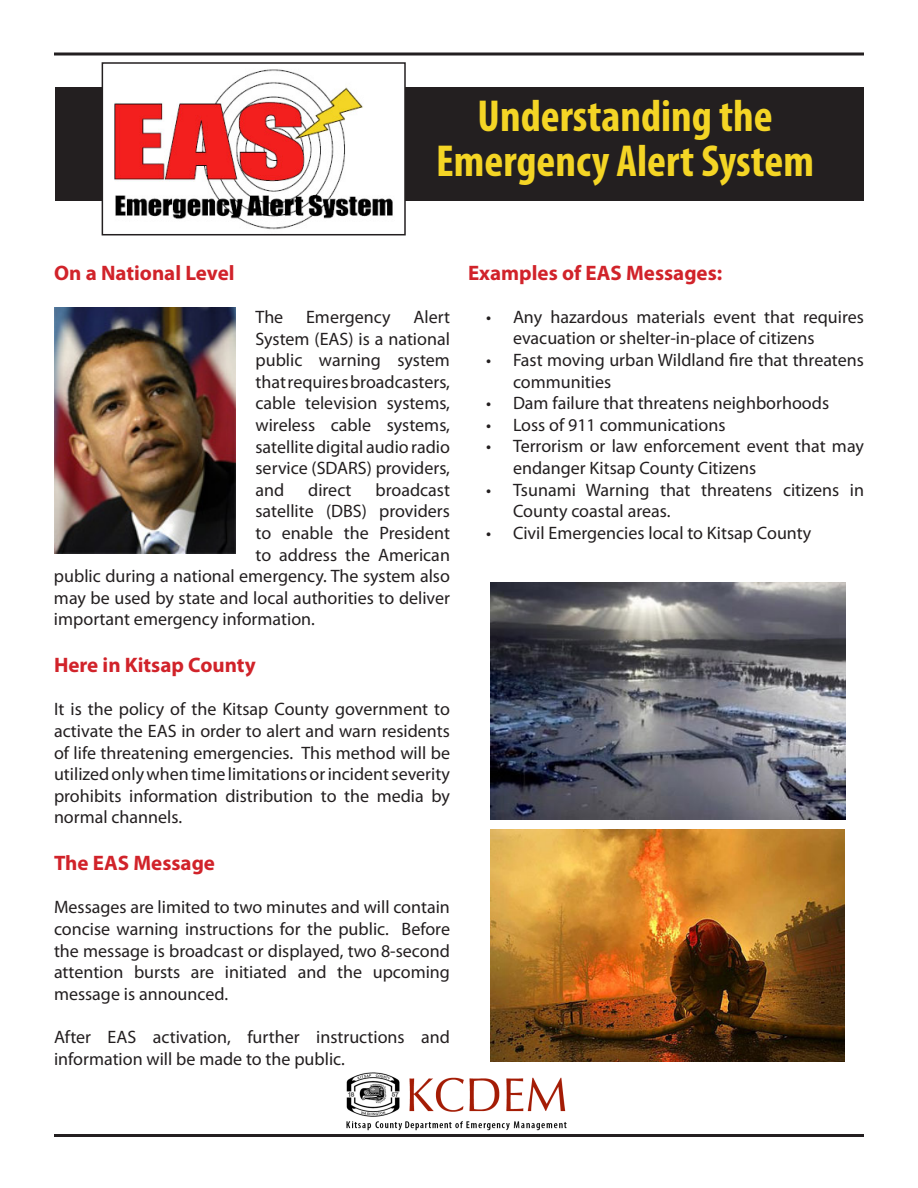
<style>
.page{position:relative;width:918px;height:1188px;background:#fff}
.page>*{position:absolute;margin:0;border:0;box-sizing:border-box;transform-origin:0 0}
.t1{font:700 condensed 45px/45px "Myriad Pro";color:#f4d525;text-align:center}
.t2{font:700 21px "Myriad Pro";color:#d1232a}
.t3{font:18px/21.6px "Myriad Pro";color:#231f20}
</style>
<div class="page">
<div style="left:56px;top:87px;width:808px;height:113px;background:#231f20"></div>
<img style="left:346px;top:1072px;width:221px;height:59px">
<svg style="left:54px;top:52px;width:810px;height:4px;background:#595657"></svg>
<hr style="left:54px;top:1134px;width:810px;height:3px;background:#231f20">
<img style="left:105px;top:69px;width:298px;height:161px">
<div style="left:102px;top:62px;width:304px;height:173px;border:2px solid #231f20"></div>
<img style="left:54px;top:308px;width:181px;height:245px">
<img style="left:490px;top:583px;width:355px;height:237px">
<img style="left:491px;top:830px;width:354px;height:232px">
<h1 class="t1" style="left:436px;top:93px;width:379px">Understanding the<br>Emergency Alert System</h1>
<p class="t2" style="left:54px;top:259px;width:182px">On a National Level</p>
<p class="t3" style="left:256px;top:306px;width:29px">The</p>
<p class="t3" style="left:306px;top:306px;width:86px">Emergency</p>
<p class="t3" style="left:256px;top:306px;width:196px;text-align:justify;text-indent:158px">Alert System (EAS) is a national public warning system that requires broadcasters, cable television systems, wireless cable systems, satellite digital audio radio service (SDARS) providers, and</p>
<p class="t3" style="left:308px;top:479px;width:45px">direct</p>
<p class="t3" style="left:376px;top:479px;width:76px">broadcast</p>
<p class="t3" style="left:256px;top:500px;width:196px">satellite (DBS) providers</p>
<p class="t3" style="left:256px;top:522px;width:196px">to enable the President</p>
<p class="t3" style="left:256px;top:543px;width:196px">to address the American</p>
<p class="t3" style="left:54px;top:565px;width:397px">public during a national emergency. The system also</p>
<p class="t3" style="left:54px;top:587px;width:398px">may be used by state and local authorities to deliver</p>
<p class="t3" style="left:54px;top:608px;width:262px">important emergency information.</p>
<p class="t2" style="left:54px;top:651px;width:203px">Here in Kitsap County</p>
<p class="t3" style="left:54px;top:698px;width:398px;text-align:justify">It is the policy of the Kitsap County government to activate the EAS in order to alert and warn residents of life threatening emergencies. This method will be utilized only when time limitations or incident severity prohibits information distribution to the media by normal channels.</p>
<p class="t2" style="left:54px;top:849px;width:163px">The EAS Message</p>
<p class="t3" style="left:54px;top:896px;width:398px;text-align:justify">Messages are limited to two minutes and will contain concise warning instructions for the public. Before the message is broadcast or displayed, two 8-second attention bursts are initiated and the upcoming message is announced.</p>
<p class="t3" style="left:54px;top:1026px;width:398px">After EAS activation, further instructions and information will be made to the public.</p>
<p class="t2" style="left:468px;top:259px;width:256px">Examples of EAS Messages:</p>
<p class="t3" style="left:513px;top:306px;width:352px;text-indent:-27px">• Any hazardous materials event that requires evacuation or shelter-in-place of citizens</p>
<p class="t3" style="left:513px;top:349px;width:352px;text-indent:-27px">• Fast moving urban Wildland fire that threatens communities</p>
<p class="t3" style="left:486px;top:392px;width:345px">• Dam failure that threatens neighborhoods</p>
<p class="t3" style="left:486px;top:414px;width:241px">• Loss of 911 communications</p>
<p class="t3" style="left:513px;top:435px;width:353px;text-indent:-27px">• Terrorism or law enforcement event that may endanger Kitsap County Citizens</p>
<p class="t3" style="left:513px;top:479px;width:353px;text-indent:-27px">• Tsunami Warning that threatens citizens in<br>County coastal areas.</p>
<p class="t3" style="left:486px;top:522px;width:327px">• Civil Emergencies local to Kitsap County</p>
</div>
